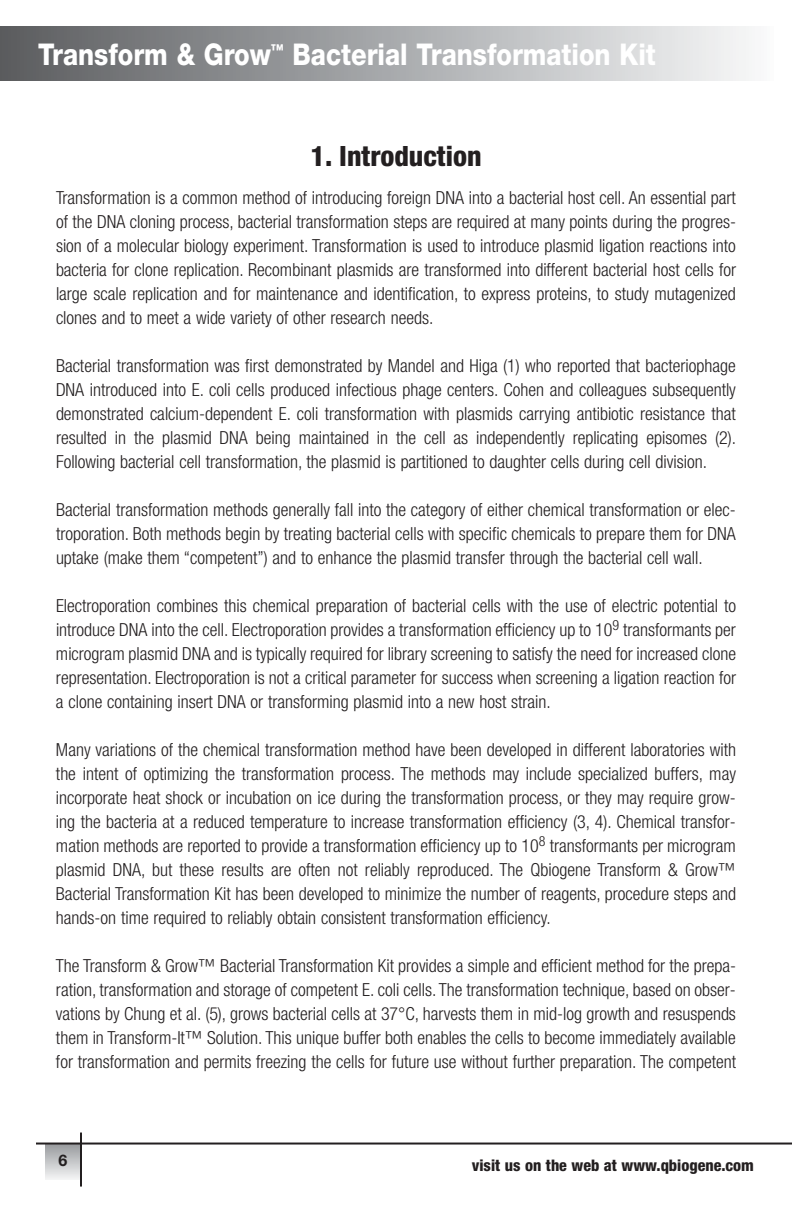
<style>
.page{position:relative;width:792px;height:1224px;background:#fff}
.page>*{position:absolute;margin:0;border:0;box-sizing:border-box;transform-origin:0 0}
.t1{font:800 30px "Helvetica Neue";color:#fff;scale:.85 1}
.t2{font:800 condensed 28px "Helvetica Neue";color:#231f20}
.t3{font:300 condensed 18px/24px "Helvetica Neue";color:#231f20;text-align:justify}
.t4{font:800 condensed 16px "Helvetica Neue";color:#231f20}
.t5{font:700 16px "Helvetica Neue";color:#231f20}
</style>
<div class="page">
<div style="left:45px;top:1144px;width:36px;height:36px;background:linear-gradient(to bottom,#989b9e,#f2f2f3)"></div>
<div style="left:0;top:27px;width:774px;height:54px;background:linear-gradient(to right,#595b5e,#f8f9fa)"></div>
<hr style="left:80px;top:1133px;width:2px;height:54px;background:#231f20">
<hr style="left:36px;top:1143px;width:756px;height:2px;background:#231f20">
<h1 class="t1" style="left:38px;top:44px;width:728px">Transform &amp; Grow<sup>™</sup> Bacterial Transformation Kit</h1>
<h2 class="t2" style="left:310px;top:146px;width:173px">1. Introduction</h2>
<p class="t3" style="left:56px;top:188px;width:682px">Transformation is a common method of introducing foreign DNA into a bacterial host cell. An essential part of the DNA cloning process, bacterial transformation steps are required at many points during the progres&shy;sion of a molecular biology experiment. Transformation is used to introduce plasmid ligation reactions into bacteria for clone replication. Recombinant plasmids are transformed into different bacterial host cells for large scale replication and for maintenance and identification, to express proteins, to study mutagenized clones and to meet a wide variety of other research needs.</p>
<p class="t3" style="left:56px;top:356px;width:682px">Bacterial transformation was first demonstrated by Mandel and Higa (1) who reported that bacteriophage DNA introduced into E. coli cells produced infectious phage centers. Cohen and colleagues subsequently demonstrated calcium-dependent E. coli transformation with plasmids carrying antibiotic resistance that resulted in the plasmid DNA being maintained in the cell as independently replicating episomes (2).<br>Following bacterial cell transformation, the plasmid is partitioned to daughter cells during cell division.</p>
<p class="t3" style="left:56px;top:500px;width:681px">Bacterial transformation methods generally fall into the category of either chemical transformation or elec&shy;troporation. Both methods begin by treating bacterial cells with specific chemicals to prepare them for DNA uptake (make them “competent”) and to enhance the plasmid transfer through the bacterial cell wall.</p>
<p class="t3" style="left:56px;top:596px;width:682px">Electroporation combines this chemical preparation of bacterial cells with the use of electric potential to introduce DNA into the cell. Electroporation provides a transformation efficiency up to 10<sup>9</sup> transformants per microgram plasmid DNA and is typically required for library screening to satisfy the need for increased clone representation. Electroporation is not a critical parameter for success when screening a ligation reaction for a clone containing insert DNA or transforming plasmid into a new host strain.</p>
<p class="t3" style="left:56px;top:740px;width:682px">Many variations of the chemical transformation method have been developed in different laboratories with the intent of optimizing the transformation process. The methods may include specialized buffers, may incorporate heat shock or incubation on ice during the transformation process, or they may require grow&shy;ing the bacteria at a reduced temperature to increase transformation efficiency (3, 4). Chemical transfor&shy;mation methods are reported to provide a transformation efficiency up to 10<sup>8</sup> transformants per microgram plasmid DNA, but these results are often not reliably reproduced. The Qbiogene Transform &amp; Grow™ Bacterial Transformation Kit has been developed to minimize the number of reagents, procedure steps and hands-on time required to reliably obtain consistent transformation efficiency.</p>
<p class="t3" style="left:56px;top:956px;width:682px">The Transform &amp; Grow™ Bacterial Transformation Kit provides a simple and efficient method for the prepa&shy;ration, transformation and storage of competent E. coli cells. The transformation technique, based on obser&shy;vations by Chung et al. (5), grows bacterial cells at 37°C, harvests them in mid-log growth and resuspends them in Transform-It™ Solution. This unique buffer both enables the cells to become immediately available for transformation and permits freezing the cells for future use without further preparation. The competent</p>
<p class="t5" style="left:59px;top:1155px;width:10px">6</p>
<p class="t4" style="left:472px;top:1160px;width:284px">visit us on the web at www.qbiogene.com</p>
</div>
